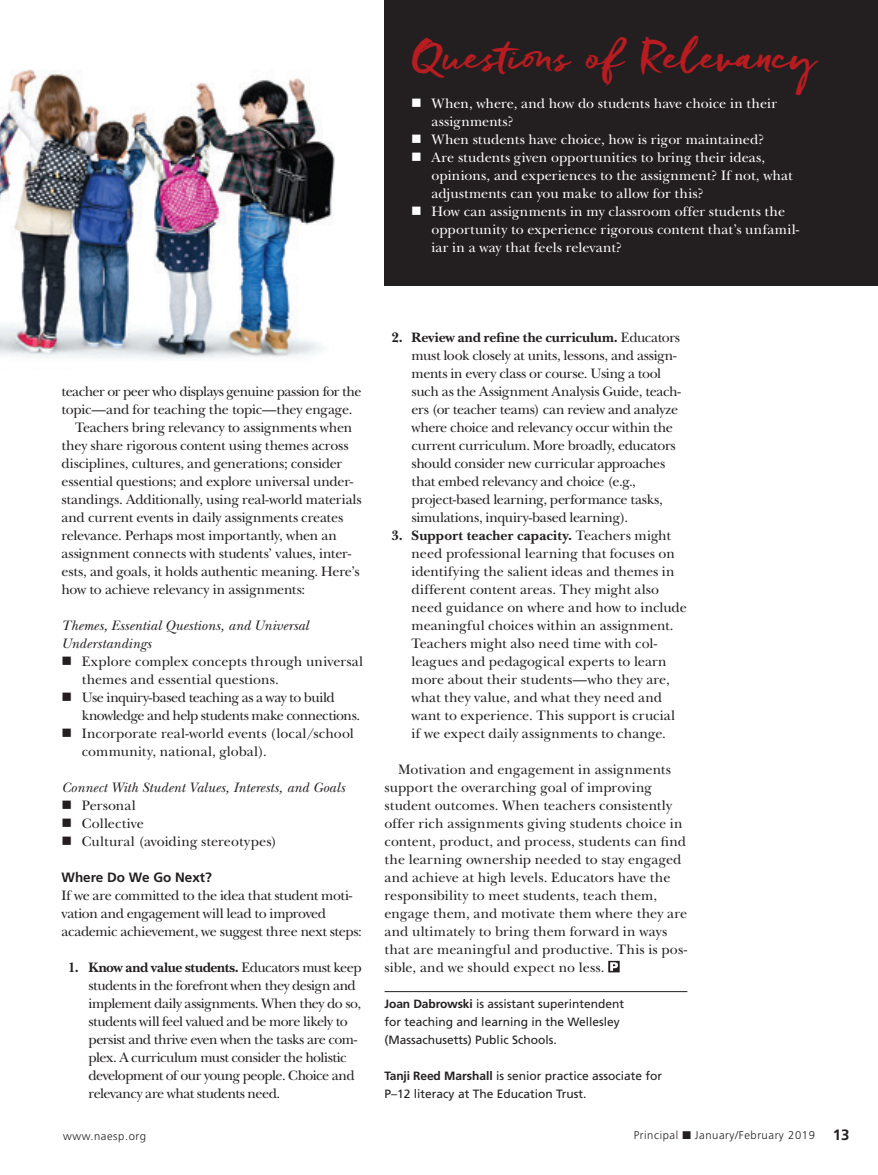
<style>
.page{position:relative;width:878px;height:1175px;background:#fff}
.page>*{position:absolute;margin:0;border:0;box-sizing:border-box;transform-origin:0 0}
.DEPT_Dek{font:43.5px "Freeland";letter-spacing:.015em;color:#b71c20}
.Body_Indent{font:14.25px/18px "New Baskerville";letter-spacing:-.01em;color:#231f20}
.t1{font:14.25px/18px "New Baskerville";letter-spacing:.005em;color:#fff}
.Body_Indent-2{font:14.25px/18px "New Baskerville";letter-spacing:-.04em;color:#231f20}
.Body_NoIndent{font:14.25px/18px "New Baskerville";letter-spacing:-.025em;color:#231f20}
.Body_Indent-3{font:italic 14.25px/18px "New Baskerville";letter-spacing:.005em;color:#231f20}
.Body_Indent-4{font:14.25px/18px "New Baskerville";letter-spacing:-.035em;color:#231f20}
.Body_Indent-5{font:14.25px "New Baskerville";letter-spacing:.01em;color:#231f20}
.Subhead{font:700 13.5px "Frutiger";color:#231f20}
.AuthorBio{font:12px/18px "Frutiger";color:#231f20}
.t2{font:300 11.25px "Frutiger";letter-spacing:.05em;color:#231f20}
.s1{font-weight:700}
.s2{font-weight:700;font-size:15px}
</style>
<div class="page">
<img style="left:0;top:69px;width:335px;height:289px">
<hr style="left:384px;top:991px;width:303px;height:1px;background:#231f20">
<svg style="left:608px;top:960px;width:11px;height:12px"></svg>
<div style="left:384px;top:0;width:494px;height:285px;background:#231f20"></div>
<p class="DEPT_Dek" style="left:411px;top:28px;width:407px">Questions of Relevancy</p>
<p class="t1" style="left:431px;top:94px;width:347px">When, where, and how do students have choice in their assignments?</p>
<p class="t1" style="left:431px;top:130px;width:334px">When students have choice, how is rigor maintained?</p>
<p class="t1" style="left:431px;top:148px;width:362px">Are students given opportunities to bring their ideas, opinions, and experiences to the assignment? If not, what adjustments can you make to allow for this?</p>
<p class="t1" style="left:431px;top:202px;width:369px">How can assignments in my classroom offer students the opportunity to experience rigorous content that’s unfamil&shy;iar in a way that feels relevant?</p>
<p class="Body_Indent" style="left:62px;top:382px;width:301px">teacher or peer who displays genuine passion for the topic—and for teaching the topic—they engage.</p>
<p class="Body_Indent" style="left:62px;top:418px;width:301px;text-indent:14px">Teachers bring relevancy to assignments when they share rigorous content using themes across disciplines, cultures, and generations; consider essential questions; and explore universal under&shy;standings. Additionally, using real-world materials and current events in daily assignments creates relevance. Perhaps most importantly, when an assignment connects with students’ values, inter&shy;ests, and goals, it holds authentic meaning. Here’s how to achieve relevancy in assignments:</p>
<p class="Body_Indent-3" style="left:62px;top:616px;width:248px">Themes, Essential Questions, and Universal<br>Understandings</p>
<p class="Body_Indent" style="left:82px;top:652px;width:283px">Explore complex concepts through universal themes and essential questions.</p>
<p class="Body_Indent-4" style="left:82px;top:688px;width:280px">Use inquiry-based teaching as a way to build knowledge and help students make connections.</p>
<p class="Body_Indent" style="left:82px;top:724px;width:273px">Incorporate real-world events (local/school community, national, global).</p>
<p class="Body_Indent-3" style="left:62px;top:778px;width:285px">Connect With Student Values, Interests, and Goals</p>
<p class="Body_Indent" style="left:82px;top:796px;width:56px">Personal</p>
<p class="Body_Indent" style="left:82px;top:814px;width:64px">Collective</p>
<p class="Body_Indent-5" style="left:82px;top:833px;width:197px">Cultural (avoiding stereotypes)</p>
<p class="Subhead" style="left:62px;top:869px;width:152px">Where Do We Go Next?</p>
<p class="Body_NoIndent" style="left:62px;top:886px;width:302px">If we are committed to the idea that student moti&shy;vation and engagement will lead to improved academic achievement, we suggest three next steps:</p>
<p class="Body_Indent-2" style="left:88px;top:958px;width:274px;text-indent:-20px"><span class="s1">1. Know and value students.</span> Educators must keep students in the forefront when they design and implement daily assignments. When they do so, students will feel valued and be more likely to persist and thrive even when the tasks are com&shy;plex. A curriculum must consider the holistic development of our young people. Choice and relevancy are what students need.</p>
<p class="Body_Indent" style="left:411px;top:328px;width:271px;text-indent:-20px"><span class="s1">2. Review and refine the curriculum.</span> Educators must look closely at units, lessons, and assign&shy;ments in every class or course. Using a tool such as the Assignment Analysis Guide, teach&shy;ers (or teacher teams) can review and analyze where choice and relevancy occur within the current curriculum. More broadly, educators should consider new curricular approaches that embed relevancy and choice (e.g., project-based learning, performance tasks, simulations, inquiry-based learning).</p>
<p class="Body_Indent" style="left:411px;top:526px;width:277px;text-indent:-20px"><span class="s1">3. Support teacher capacity.</span> Teachers might need professional learning that focuses on identifying the salient ideas and themes in different content areas. They might also need guidance on where and how to include meaningful choices within an assignment.<br>Teachers might also need time with col&shy;leagues and pedagogical experts to learn more about their students—who they are, what they value, and what they need and want to experience. This support is crucial if we expect daily assignments to change.</p>
<p class="Body_Indent" style="left:384px;top:760px;width:304px;text-indent:14px">Motivation and engagement in assignments support the overarching goal of improving student outcomes. When teachers consistently offer rich assignments giving students choice in content, product, and process, students can find the learning ownership needed to stay engaged and achieve at high levels. Educators have the responsibility to meet students, teach them, engage them, and motivate them where they are and ultimately to bring them forward in ways that are meaningful and productive. This is pos&shy;sible, and we should expect no less.</p>
<p class="AuthorBio" style="left:384px;top:995px;width:241px"><span class="s1">Joan Dabrowski</span> is assistant superintendent for teaching and learning in the Wellesley (Massachusetts) Public Schools.</p>
<p class="AuthorBio" style="left:384px;top:1067px;width:279px"><span class="s1">Tanji Reed Marshall</span> is senior practice associate for<br>P–12 literacy at The Education Trust.</p>
<p class="t2" style="left:63px;top:1129px;width:85px">www.naesp.org</p>
<p class="t2" style="left:633px;top:1128px;width:217px">Principal ■ January/February 2019 <span class="s2">13</span></p>
</div>
